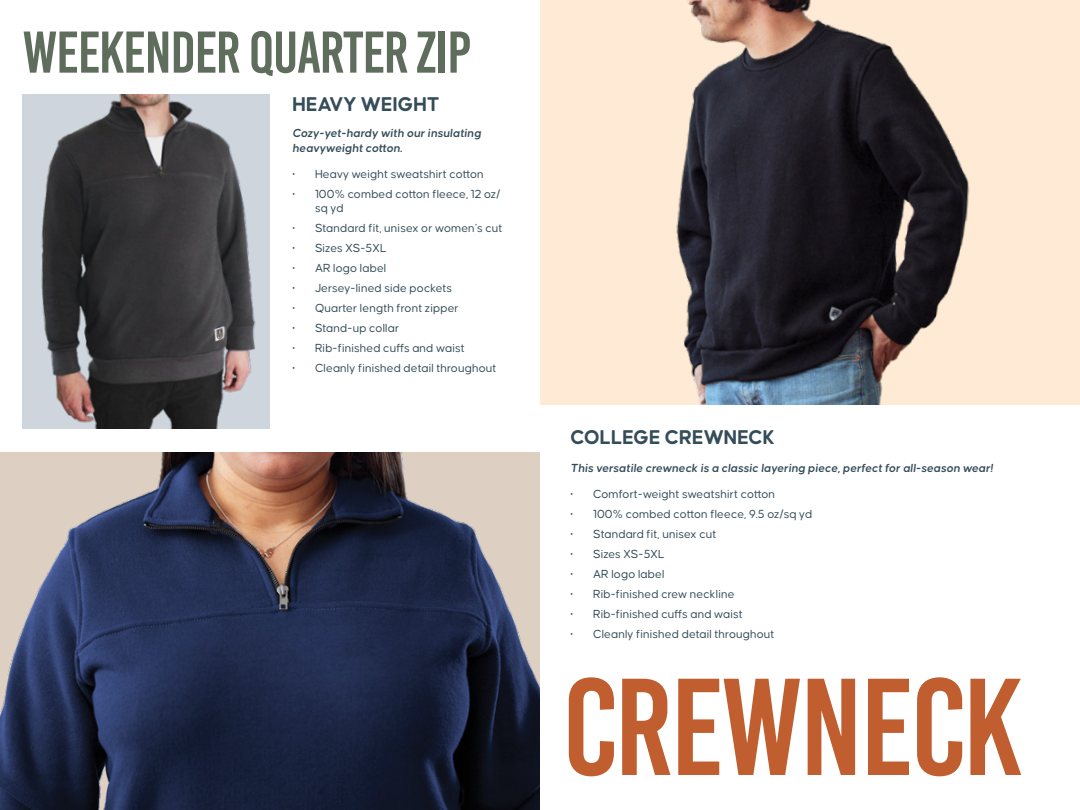
<style>
.page{position:relative;width:1080px;height:810px;background:#fff}
.page>*{position:absolute;margin:0;border:0;box-sizing:border-box;transform-origin:0 0}
.t1{font:137.5px "Bebas Kai";letter-spacing:-.02em;color:#c05e2f}
.t2{font:58.75px "Bebas Kai";letter-spacing:-.02em;color:#5f6d5c}
.t3{font:700 21.25px "Causten Round";color:#354c59}
.t4{font:12.5px/13.8px "Causten Round";letter-spacing:.005em;color:#354c59}
.t5{font:italic 600 12.5px/15px "Causten Round";letter-spacing:.005em;color:#354c59}
</style>
<div class="page">
<img style="left:540px;top:0;width:540px;height:405px">
<img style="left:22px;top:94px;width:248px;height:335px">
<img style="left:0;top:453px;width:540px;height:357px">
<h2 class="t2" style="left:22px;top:21px;width:450px">wEEKENDER QUARTER ZIP</h2>
<h3 class="t3" style="left:292px;top:92px;width:149px">HEAVY WEIGHT</h3>
<p class="t5" style="left:292px;top:125px;width:190px">Cozy-yet-hardy with our insulating heavyweight cotton.</p>
<p class="t4" style="left:292px;top:167px;width:193px">• Heavy weight sweatshirt cotton</p>
<p class="t4" style="left:315px;top:187px;width:187px;text-indent:-22px">• 100% combed cotton fleece, 12 oz/ sq yd</p>
<p class="t4" style="left:292px;top:221px;width:212px">• Standard fit, unisex or women’s cut</p>
<p class="t4" style="left:292px;top:241px;width:96px">• Sizes XS-5XL</p>
<p class="t4" style="left:292px;top:261px;width:95px">• AR logo label</p>
<p class="t4" style="left:292px;top:281px;width:161px">• Jersey-lined side pockets</p>
<p class="t4" style="left:292px;top:301px;width:168px">• Quarter length front zipper</p>
<p class="t4" style="left:292px;top:321px;width:108px">• Stand-up collar</p>
<p class="t4" style="left:292px;top:341px;width:174px">• Rib-finished cuffs and waist</p>
<p class="t4" style="left:292px;top:361px;width:206px">• Cleanly finished detail throughout</p>
<h3 class="t3" style="left:571px;top:426px;width:206px">COLLEGE CREWNECK</h3>
<p class="t5" style="left:571px;top:460px;width:424px">This versatile crewneck is a classic layering piece, perfect for all-season wear!</p>
<p class="t4" style="left:571px;top:487px;width:206px">• Comfort-weight sweatshirt cotton</p>
<p class="t4" style="left:571px;top:507px;width:243px">• 100% combed cotton fleece, 9.5 oz/sq yd</p>
<p class="t4" style="left:571px;top:527px;width:147px">• Standard fit, unisex cut</p>
<p class="t4" style="left:571px;top:547px;width:96px">• Sizes XS-5XL</p>
<p class="t4" style="left:571px;top:567px;width:95px">• AR logo label</p>
<p class="t4" style="left:571px;top:587px;width:165px">• Rib-finished crew neckline</p>
<p class="t4" style="left:571px;top:607px;width:174px">• Rib-finished cuffs and waist</p>
<p class="t4" style="left:571px;top:627px;width:206px">• Cleanly finished detail throughout</p>
<h1 class="t1" style="left:562px;top:654px;width:461px">CREWNECK</h1>
</div>
